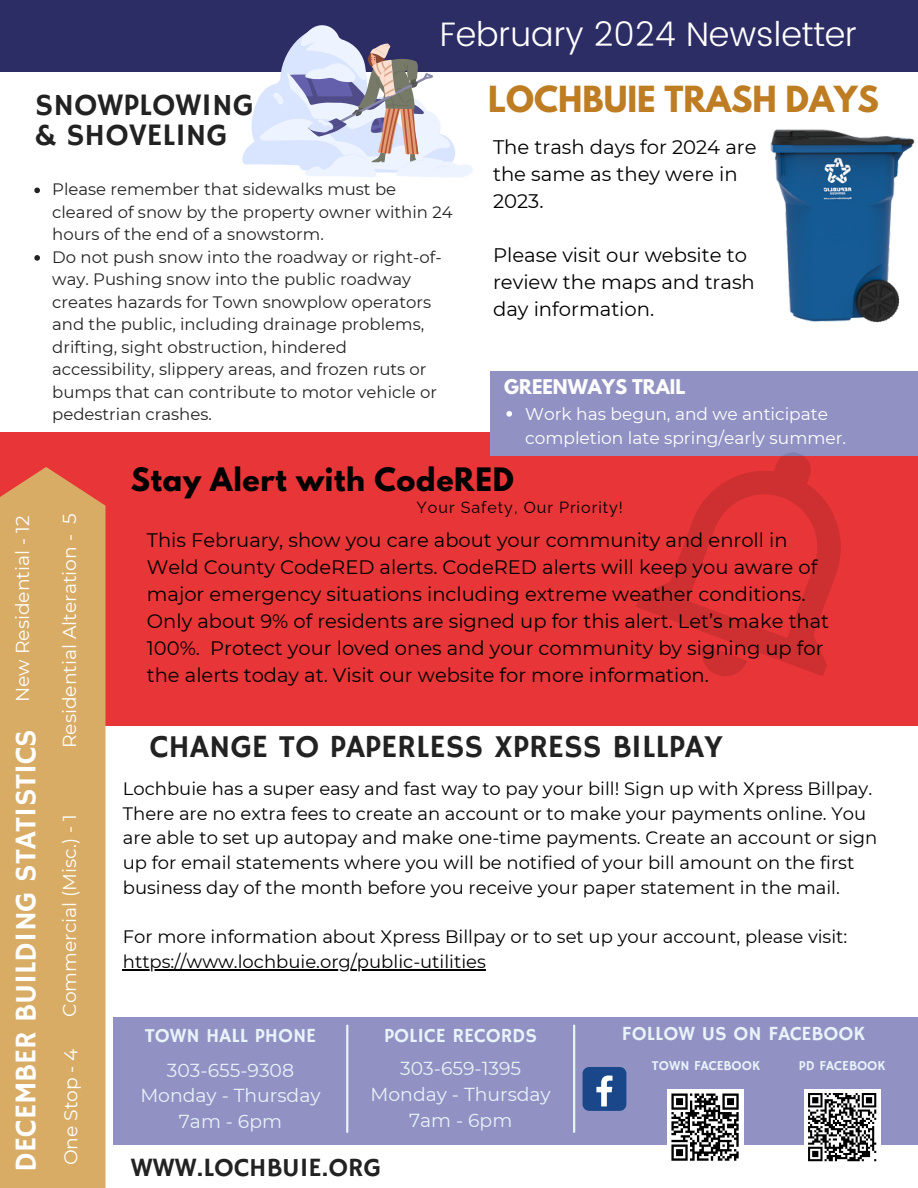
<style>
.page{position:relative;width:918px;height:1188px;background:#fff}
.page>*{position:absolute;margin:0;border:0;box-sizing:border-box;transform-origin:0 0}
.t1{font:300 33.9px "Poppins";color:#fff}
.t2{font:32.4px "Hammersmith One";color:#222}
.t3{font:700 31.95px "League Spartan";color:#be7d23}
.t4{font:31.2px/29.2px "Hammersmith One";color:#222}
.t5{font:30px "Hammersmith One";color:#fff}
.t6{font:700 28.5px "League Spartan";letter-spacing:.025em;color:#000}
.t7{font:26.25px "Hammersmith One";color:#222}
.t8{font:19.95px "Hammersmith One";color:#e8f3fa}
.t9{font:19.65px/27px "Montserrat";color:#000}
.t10{font:19.5px/27px "Montserrat";color:#000}
.t11{font:18.75px "Montserrat";color:#e8f3fa}
.t12{font:18.75px "Montserrat";color:#fff}
.t13{font:18px/24.8px "Montserrat";color:#000}
.t14{font:700 18px "League Spartan";color:#fcfcfd}
.t15{font:16.95px/23.7px "Montserrat";color:#fff}
.t16{font:16.5px/22.5px "Montserrat";color:#222}
.t17{font:16.2px "Raleway";letter-spacing:.06em;color:#000}
.t18{font:13.65px "Hammersmith One";color:#e8f3fa}
</style>
<div class="page">
<div style="left:0;top:432px;width:918px;height:294px;background:#e83537"></div>
<div style="left:491px;top:371px;width:427px;height:85px;background:#9192c3"></div>
<div style="left:0;top:0;width:918px;height:72px;background:#2d2d66"></div>
<div style="left:0;top:467px;width:106px;height:721px;background:#d8ac65"></div>
<div style="left:113px;top:1017px;width:805px;height:127px;background:#9192c3"></div>
<hr style="left:346px;top:1026px;width:2px;height:106px;background:#e8f3fa">
<hr style="left:573px;top:1026px;width:2px;height:106px;background:#e8f3fa">
<div style="left:583px;top:1067px;width:43px;height:44px;background:#1a4789;border-radius:7px"></div>
<svg style="left:596px;top:1076px;width:17px;height:30px"></svg>
<div style="left:667px;top:1089px;width:76px;height:76px;background:#fff"></div>
<svg style="left:671px;top:1093px;width:68px;height:68px"></svg>
<div style="left:804px;top:1089px;width:76px;height:76px;background:#fff"></div>
<svg style="left:808px;top:1093px;width:69px;height:69px"></svg>
<svg style="left:242px;top:25px;width:231px;height:152px"></svg>
<img style="left:770px;top:129px;width:145px;height:194px">
<svg style="left:34px;top:188px;width:6px;height:5px"></svg>
<svg style="left:34px;top:255px;width:6px;height:6px"></svg>
<hr style="left:123px;top:969px;width:363px;height:1px;background:#000">
<svg style="left:506px;top:411px;width:6px;height:6px"></svg>
<svg style="left:636px;top:452px;width:205px;height:224px"></svg>
<p class="t1" style="left:440px;top:14px;width:419px">February 2024 Newsletter</p>
<h5 class="t4" style="left:35px;top:92px;width:220px">SNOWPLOWING &amp; SHOVELING</h5>
<p class="t3" style="left:488px;top:83px;width:392px">LOCHBUIE TRASH DAYS</p>
<p class="t9" style="left:493px;top:134px;width:265px">The trash days for 2024 are the same as they were in<br>2023.</p>
<p class="t9" style="left:493px;top:242px;width:263px">Please visit our website to review the maps and trash day information.</p>
<h2 class="t16" style="left:52px;top:178px;width:402px">Please remember that sidewalks must be cleared of snow by the property owner within 24 hours of the end of a snowstorm.</h2>
<p class="t16" style="left:52px;top:246px;width:391px">Do not push snow into the roadway or right-of&shy;way. Pushing snow into the public roadway creates hazards for Town snowplow operators and the public, including drainage problems, drifting, sight obstruction, hindered accessibility, slippery areas, and frozen ruts or bumps that can contribute to motor vehicle or pedestrian crashes.</p>
<p class="t14" style="left:504px;top:378px;width:183px">GREENWAYS TRAIL</p>
<p class="t15" style="left:525px;top:402px;width:322px">Work has begun, and we anticipate completion late spring/early summer.</p>
<h4 class="t12" style="left:11px;top:702px;width:188px;rotate:-90deg">New Residential - 12</h4>
<p class="t5" style="left:9px;top:1172px;width:444px;rotate:-90deg">DECEMBER BUILDING STATISTICS</p>
<p class="t12" style="left:58px;top:748px;width:236px;rotate:-90deg">Residential Alteration - 5</p>
<p class="t12" style="left:58px;top:1017px;width:204px;rotate:-90deg">Commercial (Misc.) - 1</p>
<p class="t12" style="left:59px;top:1165px;width:119px;rotate:-90deg">One Stop - 4</p>
<p class="t6" style="left:131px;top:465px;width:384px">Stay Alert with CodeRED</p>
<p class="t17" style="left:416px;top:498px;width:208px">Your Safety, Our Priority!</p>
<p class="t10" style="left:147px;top:527px;width:684px">This February, show you care about your community and enroll in Weld County CodeRED alerts. CodeRED alerts will keep you aware of major emergency situations including extreme weather conditions.<br>Only about 9% of residents are signed up for this alert. Let’s make that 100%. Protect your loved ones and your community by signing up for the alerts today at. Visit our website for more information.</p>
<p class="t2" style="left:150px;top:728px;width:574px">CHANGE TO PAPERLESS XPRESS BILLPAY</p>
<p class="t13" style="left:123px;top:776px;width:756px">Lochbuie has a super easy and fast way to pay your bill! Sign up with Xpress Billpay.<br>There are no extra fees to create an account or to make your payments online. You are able to set up autopay and make one-time payments. Create an account or sign up for email statements where you will be notified of your bill amount on the first business day of the month before you receive your paper statement in the mail.</p>
<p class="t13" style="left:123px;top:925px;width:726px">For more information about Xpress Billpay or to set up your account, please visit:</p>
<p class="t13" style="left:123px;top:949px;width:365px">https://www.lochbuie.org/public-utilities</p>
<p class="t8" style="left:145px;top:1024px;width:173px">TOWN HALL PHONE</p>
<p class="t8" style="left:384px;top:1024px;width:155px">POLICE RECORDS</p>
<p class="t8" style="left:622px;top:1023px;width:245px">FOLLOW US ON FACEBOOK</p>
<p class="t18" style="left:652px;top:1058px;width:110px">TOWN FACEBOOK</p>
<p class="t18" style="left:799px;top:1057px;width:88px">PD FACEBOOK</p>
<p class="t11" style="left:400px;top:1057px;width:122px">303-659-1395</p>
<p class="t11" style="left:371px;top:1083px;width:182px">Monday - Thursday</p>
<p class="t11" style="left:409px;top:1109px;width:105px">7am - 6pm</p>
<p class="t11" style="left:167px;top:1058px;width:129px">303-655-9308</p>
<h1 class="t11" style="left:140px;top:1084px;width:182px">Monday - Thursday</h1>
<h2 class="t11" style="left:179px;top:1110px;width:105px">7am - 6pm</h2>
<h3 class="t7" style="left:131px;top:1153px;width:252px">WWW.LOCHBUIE.ORG</h3>
</div>
